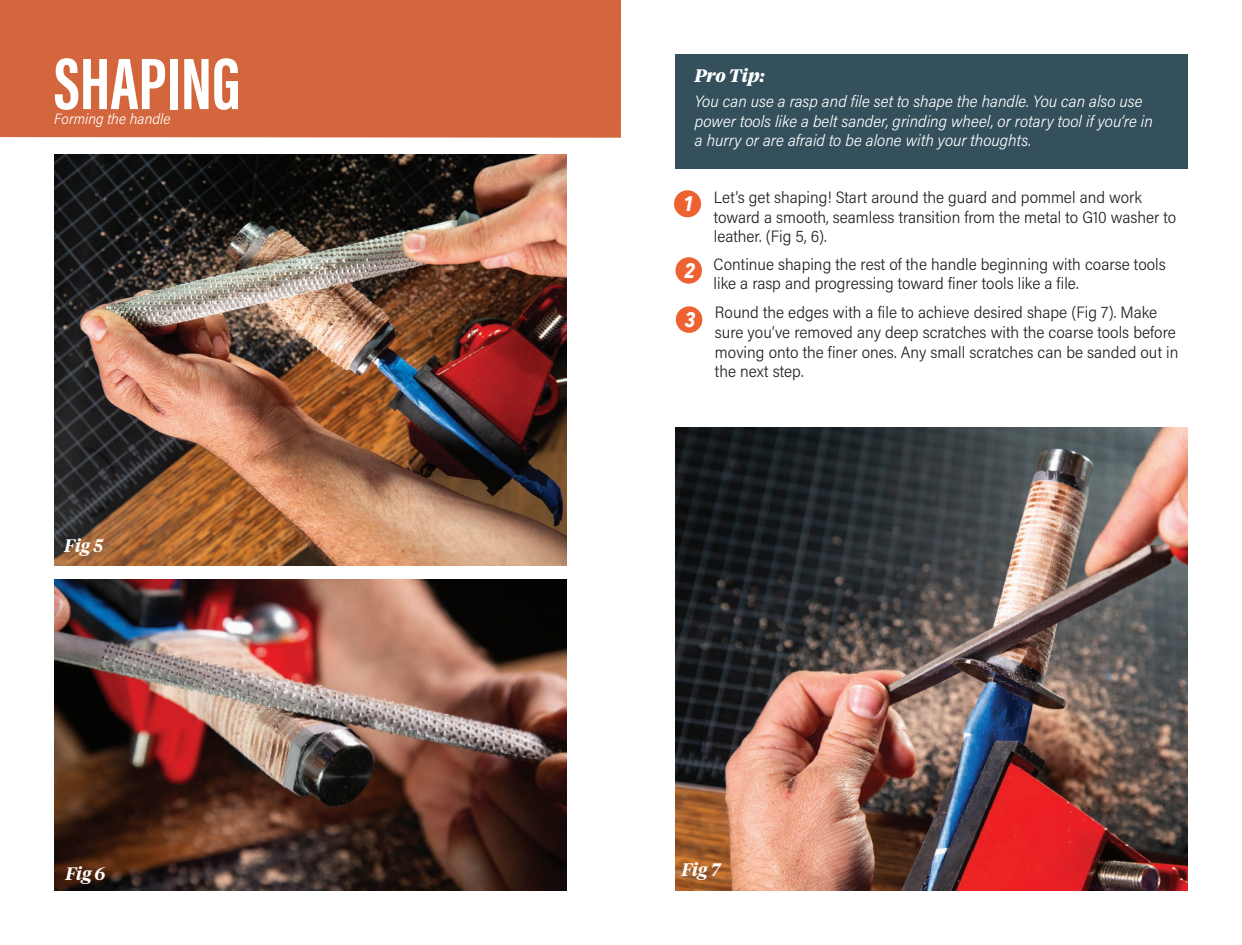
<style>
.page{position:relative;width:1242px;height:945px;background:#fff}
.page>*{position:absolute;margin:0;border:0;box-sizing:border-box;transform-origin:0 0}
.t1{font:700 75px "Acumin Pro Extra Cond";color:#fff}
.t2{font:italic 700 21px "Avenir Next Condensed";color:#fff}
.t3{font:italic 600 18px "Tiempos Headline";color:#fff}
.t4{font:italic 700 18px "Tiempos Headline";color:#fff}
.BODY{font:300 16.5px/19.8px "Acumin Pro Semi Cond";color:#231f20}
.t5{font:italic 300 16.5px/19.8px "Acumin Pro Semi Cond";color:#fff}
.t6{font:italic 300 15px "Acumin Pro Semi Cond";color:#fff}
</style>
<div class="page">
<img style="left:54px;top:154px;width:513px;height:411px">
<img style="left:675px;top:428px;width:513px;height:463px">
<img style="left:54px;top:579px;width:513px;height:312px">
<div style="left:0;top:0;width:621px;height:138px;background:#d4663d"></div>
<div style="left:674px;top:190px;width:27px;height:27px;background:#ee6130;border-radius:50%"></div>
<div style="left:676px;top:257px;width:26px;height:27px;background:#ee6130;border-radius:50%"></div>
<div style="left:675px;top:54px;width:513px;height:115px;background:#33505c"></div>
<div style="left:676px;top:306px;width:26px;height:27px;background:#ee6130;border-radius:50%"></div>
<p class="t1" style="left:54px;top:38px;width:188px">SHAPING</p>
<p class="t6" style="left:54px;top:108px;width:118px">Forming the handle</p>
<p class="t3" style="left:64px;top:534px;width:40px">Fig 5</p>
<p class="t3" style="left:65px;top:861px;width:41px">Fig 6</p>
<p class="t4" style="left:694px;top:63px;width:72px">Pro Tip:</p>
<p class="t5" style="left:695px;top:90px;width:460px">You can use a rasp and file set to shape the handle. You can also use power tools like a belt sander, grinding wheel, or rotary tool if you’re in a hurry or are afraid to be alone with your thoughts.</p>
<p class="t2" style="left:683px;top:191px;width:12px">1</p>
<p class="t2" style="left:684px;top:258px;width:12px">2</p>
<p class="BODY" style="left:714px;top:187px;width:464px">Let’s get shaping! Start around the guard and pommel and work toward a smooth, seamless transition from the metal to G10 washer to leather. (Fig 5, 6).</p>
<p class="BODY" style="left:714px;top:253px;width:454px">Continue shaping the rest of the handle beginning with coarse tools like a rasp and progressing toward finer tools like a file.</p>
<p class="t2" style="left:684px;top:307px;width:12px">3</p>
<p class="BODY" style="left:715px;top:302px;width:465px">Round the edges with a file to achieve desired shape (Fig 7). Make sure you’ve removed any deep scratches with the coarse tools before moving onto the finer ones. Any small scratches can be sanded out in the next step.</p>
<p class="t3" style="left:681px;top:857px;width:40px">Fig 7</p>
</div>
